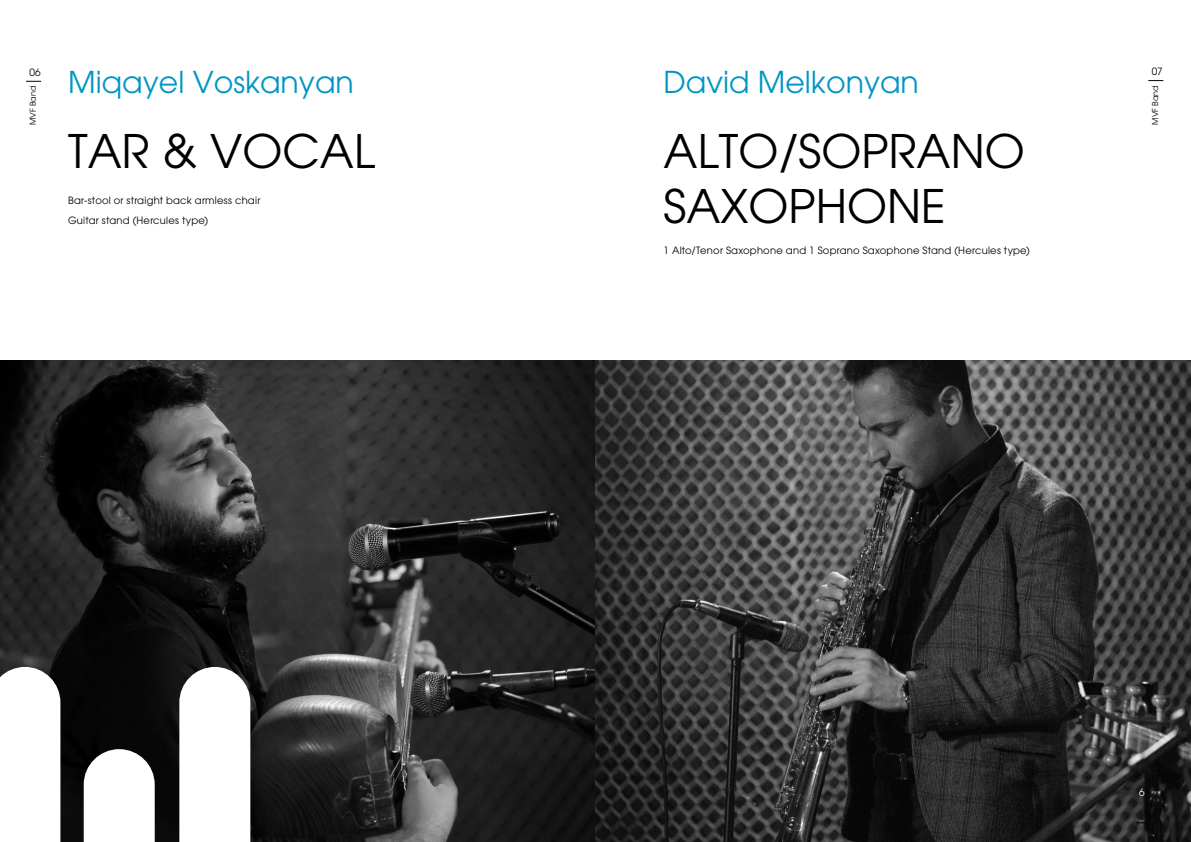
<style>
.page{position:relative;width:1191px;height:842px;background:#fff}
.page>*{position:absolute;margin:0;border:0;box-sizing:border-box;transform-origin:0 0}
.t1{font:46px/55px "Avant Garde";color:#000}
.t2{font:30px "Avant Garde";color:#0096c2}
.t3{font:10px/20px "Avant Garde";letter-spacing:.025em;color:#000}
.t4{font:10px "Avant Garde";color:#fff}
.t5{font:8px "Avant Garde";color:#000}
</style>
<div class="page">
<svg style="left:1148px;top:80px;width:15px;height:1px"></svg>
<svg style="left:26px;top:81px;width:15px;height:1px"></svg>
<img style="left:0;top:361px;width:1191px;height:481px">
<svg style="left:0;top:667px;width:60px;height:175px"></svg>
<svg style="left:179px;top:667px;width:71px;height:175px"></svg>
<svg style="left:84px;top:749px;width:71px;height:93px"></svg>
<p class="t3" style="left:30px;top:62px;width:13px">06</p>
<p class="t3" style="left:1151px;top:61px;width:13px">07</p>
<p class="t5" style="left:28px;top:125px;width:41px;rotate:-90deg">MVF Band</p>
<p class="t5" style="left:1150px;top:125px;width:41px;rotate:-90deg">MVF Band</p>
<h2 class="t2" style="left:68px;top:64px;width:287px">Miqayel Voskanyan</h2>
<h1 class="t1" style="left:68px;top:124px;width:308px">TAR &amp; VOCAL</h1>
<p class="t3" style="left:68px;top:191px;width:194px">Bar-stool or straight back armless chair<br>Guitar stand (Hercules type)</p>
<h2 class="t2" style="left:663px;top:64px;width:257px">David Melkonyan</h2>
<h1 class="t1" style="left:663px;top:124px;width:363px">ALTO/SOPRANO<br>SAXOPHONE</h1>
<p class="t3" style="left:663px;top:241px;width:368px">1 Alto/Tenor Saxophone and 1 Soprano Saxophone Stand (Hercules type)</p>
<p class="t4" style="left:1139px;top:786px;width:7px">6</p>
</div>
